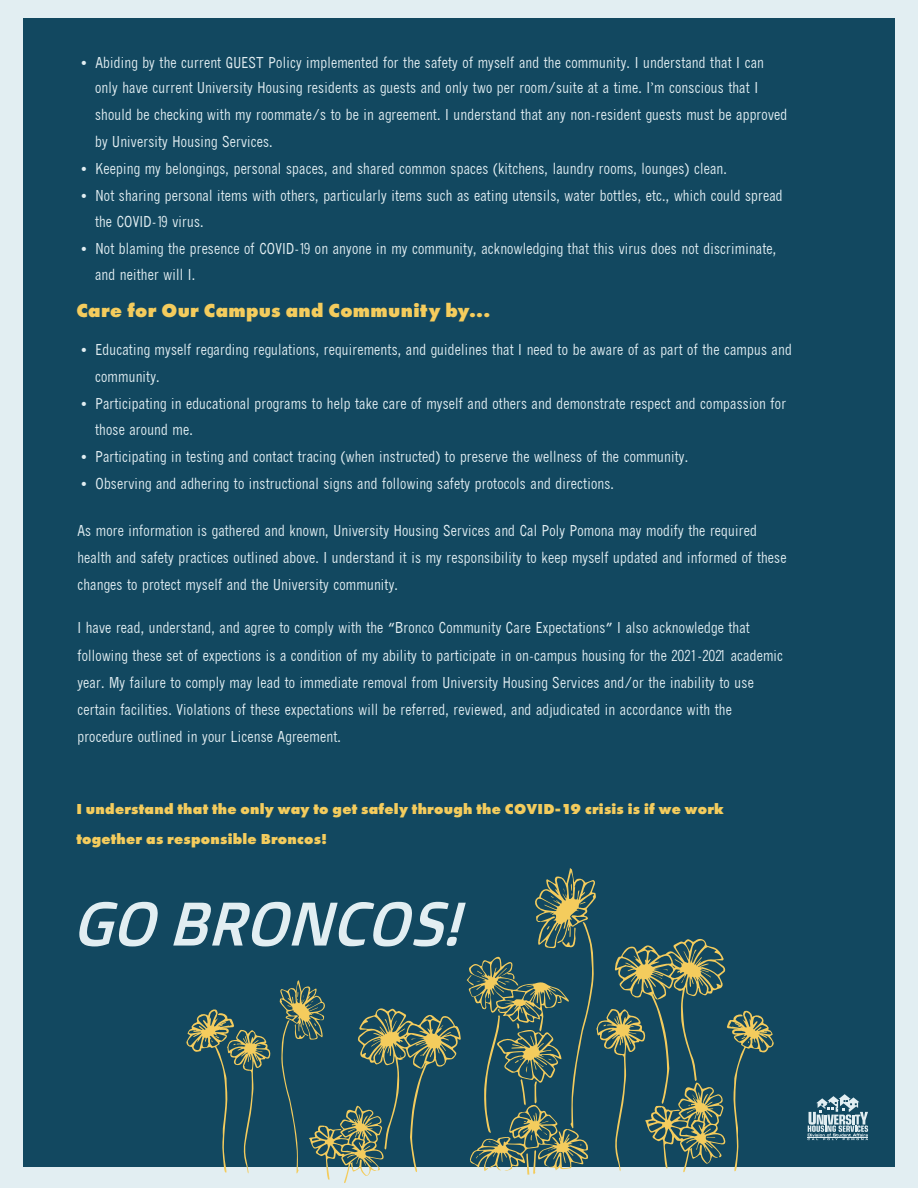
<style>
.page{position:relative;width:918px;height:1188px;background:#e2eef2}
.page>*{position:absolute;margin:0;border:0;box-sizing:border-box;transform-origin:0 0}
.t1{font:italic 61.5px "Doppio One";color:#e2eef2}
.t2{font:800 19.5px "Futura PT";letter-spacing:.015em;color:#f4cc5d}
.t3{font:15px/26.2px "Quick Type II Condensed";letter-spacing:.015em;color:#e2eef2}
.t4{font:800 15px/30px "Futura PT";letter-spacing:.015em;color:#f4cc5d}
.s1{font-family:"Futura PT";font-weight:500}
.s2{font-family:"Minion Pro"}
</style>
<div class="page">
<div style="left:23px;top:18px;width:872px;height:1149px;background:#124860"></div>
<svg style="left:808px;top:1094px;width:60px;height:46px"></svg>
<hr style="left:808px;top:1137px;width:60px;height:1px;background:#e2eef2">
<svg style="left:467px;top:868px;width:307px;height:307px"></svg>
<svg style="left:279px;top:980px;width:182px;height:203px"></svg>
<svg style="left:186px;top:1009px;width:85px;height:165px"></svg>
<p class="t3" style="left:95px;top:50px;width:670px;line-height:24.9px;text-indent:-19px"><span class="s1">•</span> Abiding by the current GUEST Policy implemented for the safety of myself and the community. I understand that I can only have current University Housing residents as guests and only two per room/suite at a time. I<span class="s2">’</span>m conscious that I</p>
<p class="t3" style="left:95px;top:102px;width:694px">should be checking with my roommate/s to be in agreement. I understand that any non-resident guests must be approved by University Housing Services.</p>
<p class="t3" style="left:76px;top:156px;width:652px"><span class="s1">•</span> Keeping my belongings, personal spaces, and shared common spaces (kitchens, laundry rooms, lounges) clean.</p>
<p class="t3" style="left:95px;top:183px;width:689px;text-indent:-19px"><span class="s1">•</span> Not sharing personal items with others, particularly items such as eating utensils, water bottles, etc., which could spread the COVID-19 virus.</p>
<p class="t3" style="left:95px;top:236px;width:683px;line-height:25.7px;text-indent:-19px"><span class="s1">•</span> Not blaming the presence of COVID-19 on anyone in my community, acknowledging that this virus does not discriminate, and neither will I.</p>
<h2 class="t2" style="left:76px;top:298px;width:415px">Care for Our Campus and Community by...</h2>
<p class="t3" style="left:95px;top:337px;width:698px;text-indent:-19px"><span class="s1">•</span> Educating myself regarding regulations, requirements, and guidelines that I need to be aware of as part of the campus and community.</p>
<p class="t3" style="left:95px;top:390px;width:692px;text-indent:-19px"><span class="s1">•</span> Participating in educational programs to help take care of myself and others and demonstrate respect and compassion for those around me.</p>
<p class="t3" style="left:77px;top:444px;width:613px"><span class="s1">•</span> Participating in testing and contact tracing (when instructed) to preserve the wellness of the community.</p>
<p class="t3" style="left:77px;top:471px;width:539px"><span class="s1">•</span> Observing and adhering to instructional signs and following safety protocols and directions.</p>
<p class="t3" style="left:77px;top:517px;width:711px;line-height:27px">As more information is gathered and known, University Housing Services and Cal Poly Pomona may modify the required health and safety practices outlined above. I understand it is my responsibility to keep myself updated and informed of these changes to protect myself and the University community.</p>
<p class="t3" style="left:77px;top:615px;width:707px;line-height:27.2px">I have read, understand, and agree to comply with the <span class="s1">“</span>Bronco Community Care Expectations<span class="s1">”</span> I also acknowledge that following these set of expections is a condition of my ability to participate in on-campus housing for the 2021-2021 academic year. My failure to comply may lead to immediate removal from University Housing Services and/or the inability to use certain facilities. Violations of these expectations will be referred, reviewed, and adjudicated in accordance with the procedure outlined in your License Agreement.</p>
<p class="t4" style="left:76px;top:793px;width:649px">I understand that the only way to get safely through the COVID-19 crisis is if we work together as responsible Broncos!</p>
<h1 class="t1" style="left:72px;top:884px;width:408px">GO BRONCOS!</h1>
</div>
